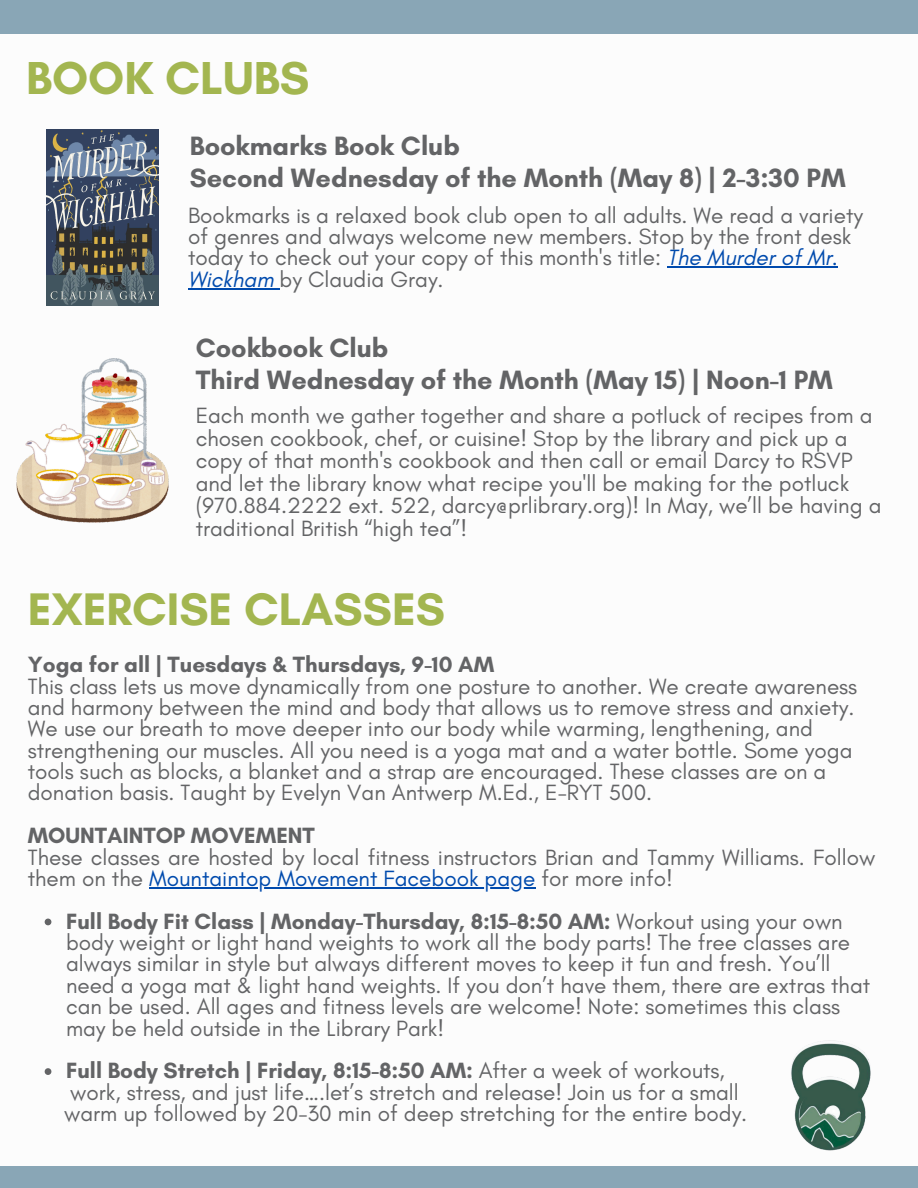
<style>
.page{position:relative;width:918px;height:1188px;background:#fff}
.page>*{position:absolute;margin:0;border:0;box-sizing:border-box;transform-origin:0 0}
.t1{font:700 47.1px "Glacial Indifference";color:#a3b650}
.t2{font:700 46.5px "Glacial Indifference";color:#a3b650}
.t3{font:700 27px/31.5px "Glacial Indifference";color:#636466}
.t4{font:22.5px/21.3px "Glacial Indifference";color:#636466}
.t5{font:700 22.5px "Glacial Indifference";color:#636466}
.s1{font-style:italic;color:#004aad}
.s2{color:#004aad}
.s3{font-weight:400}
</style>
<div class="page">
<div style="left:0;top:0;width:918px;height:34px;background:#89a6b6"></div>
<div style="left:0;top:1166px;width:918px;height:22px;background:#89a6b6"></div>
<hr style="left:149px;top:887px;width:387px;height:1px;background:#004aad">
<svg style="left:45px;top:919px;width:6px;height:6px"></svg>
<svg style="left:45px;top:1068px;width:6px;height:7px"></svg>
<img style="left:791px;top:1040px;width:80px;height:111px">
<img style="left:46px;top:130px;width:113px;height:175px">
<img style="left:16px;top:359px;width:152px;height:163px">
<hr style="left:667px;top:267px;width:171px;height:1px;background:#004aad">
<hr style="left:188px;top:288px;width:92px;height:1px;background:#004aad">
<p class="t1" style="left:26px;top:49px;width:285px">BOOK CLUBS</p>
<p class="t3" style="left:190px;top:130px;width:657px">Bookmarks Book Club<br>Second Wednesday of the Month (May 8) | 2-3:30 PM</p>
<p class="t4" style="left:188px;top:204px;width:676px">Bookmarks is a relaxed book club open to all adults. We read a variety of genres and always welcome new members. Stop by the front desk today to check out your copy of this month's title: <span class="s1">The Murder of Mr.<br>Wickham</span> by Claudia Gray.</p>
<p class="t3" style="left:196px;top:331px;width:639px;line-height:32.7px">Cookbook Club<br>Third Wednesday of the Month (May 15) | Noon-1 PM</p>
<p class="t4" style="left:196px;top:404px;width:687px;line-height:22.5px">Each month we gather together and share a potluck of recipes from a chosen cookbook, chef, or cuisine! Stop by the library and pick up a copy of that month's cookbook and then call or email Darcy to RSVP and let the library know what recipe you'll be making for the potluck (970.884.2222 ext. 522, darcy@prlibrary.org)! In May, we’ll be having a traditional British “high tea”!</p>
<p class="t2" style="left:28px;top:581px;width:419px">EXERCISE CLASSES</p>
<h1 class="t5" style="left:28px;top:651px;width:468px">Yoga for all | Tuesdays &amp; Thursdays, 9-10 AM</h1>
<p class="t4" style="left:28px;top:675px;width:831px">This class lets us move dynamically from one posture to another. We create awareness and harmony between the mind and body that allows us to remove stress and anxiety.<br>We use our breath to move deeper into our body while warming, lengthening, and strengthening our muscles. All you need is a yoga mat and a water bottle. Some yoga tools such as blocks, a blanket and a strap are encouraged. These classes are on a donation basis. Taught by Evelyn Van Antwerp M.Ed., E-RYT 500.</p>
<h2 class="t5" style="left:28px;top:822px;width:289px">MOUNTAINTOP MOVEMENT</h2>
<p class="t4" style="left:28px;top:846px;width:849px">These classes are hosted by local fitness instructors Brian and Tammy Williams. Follow them on the <span class="s2">Mountaintop Movement Facebook page</span> for more info!</p>
<p class="t5" style="left:66px;top:907px;width:778px">Full Body Fit Class | Monday-Thursday, 8:15-8:50 AM: <span class="s3">Workout using your own</span></p>
<h2 class="t4" style="left:66px;top:932px;width:806px">body weight or light hand weights to work all the body parts! The free classes are always similar in style but always different moves to keep it fun and fresh. You’ll need a yoga mat &amp; light hand weights. If you don’t have them, there are extras that can be used. All ages and fitness levels are welcome! Note: sometimes this class may be held outside in the Library Park!</h2>
<h2 class="t5" style="left:66px;top:1057px;width:660px">Full Body Stretch | Friday, 8:15-8:50 AM: <span class="s3">After a week of workouts,</span></h2>
<p class="t4" style="left:70px;top:1081px;width:670px">work, stress, and just life….let’s stretch and release! Join us for a small</p>
<h1 class="t4" style="left:64px;top:1103px;width:685px">warm up followed by 20-30 min of deep stretching for the entire body.</h1>
</div>
